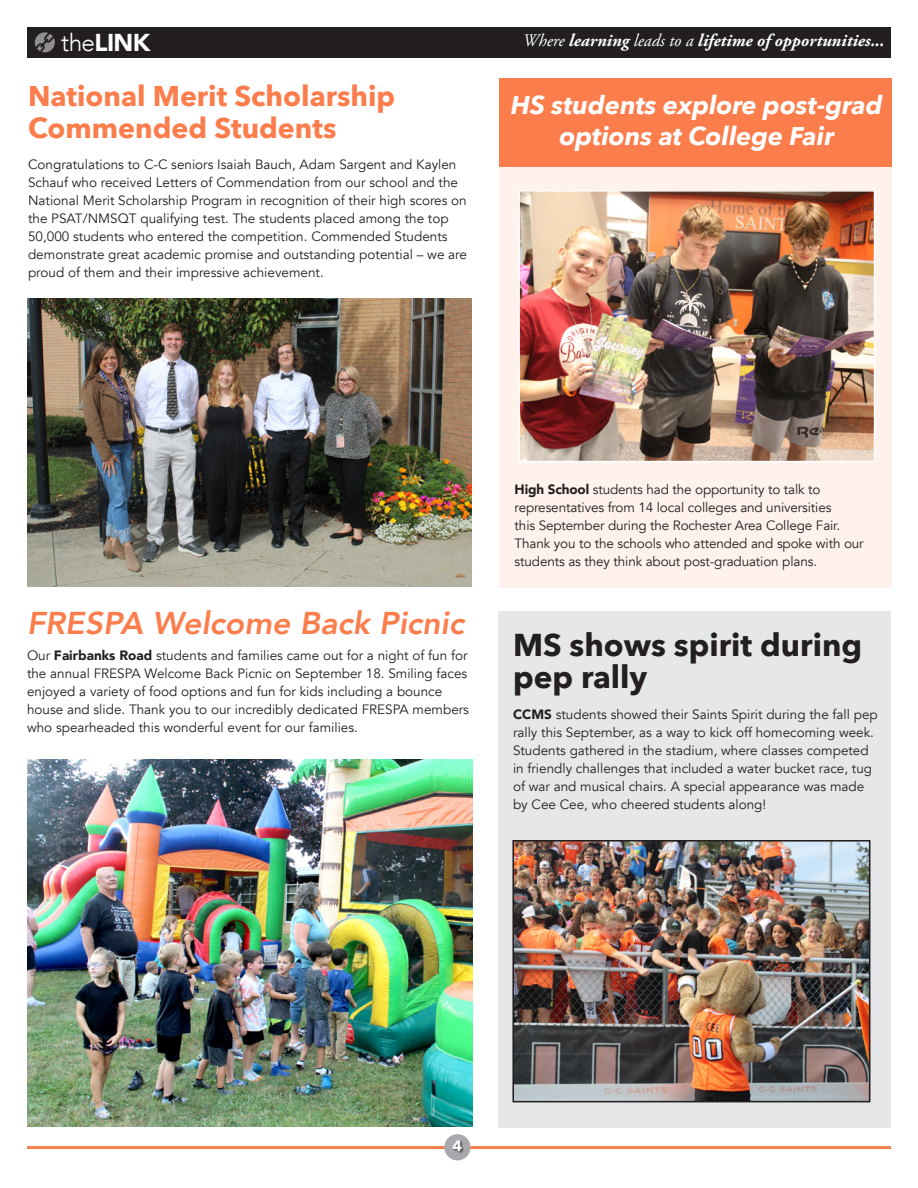
<style>
.page{position:relative;width:918px;height:1188px;background:#fff}
.page>*{position:absolute;margin:0;border:0;box-sizing:border-box;transform-origin:0 0}
.headline{font:700 31.5px/31.5px "Avenir Next";color:#231f20}
.headline-2{font:italic 800 31.5px "Avenir";color:#fb7d4c}
.headline-3{font:700 28.5px/31.5px "Avenir Next";color:#fb7d4c}
.headline-4{font:italic 700 25.5px/30.6px "Avenir Next";color:#fff;text-align:center}
.t1{font:900 24.3px "Avenir";color:#fff}
.t2{font:italic 700 17.7px "Adobe Garamond Pro";color:#fff}
.t3{font:700 15px "Avenir Next";color:#fff}
.text{font:13.5px/18px "Avenir";color:#231f20}
.s1{font-weight:300}
.s2{font-weight:400}
.s3{font-weight:900}
</style>
<div class="page">
<div style="left:499px;top:81px;width:393px;height:507px;background:#fff1ec"></div>
<img style="left:521px;top:193px;width:351px;height:266px">
<div style="left:518px;top:190px;width:357px;height:272px;border:2px solid #fff"></div>
<img style="left:28px;top:760px;width:444px;height:367px">
<div style="left:500px;top:78px;width:392px;height:88px;background:#fb7d4c"></div>
<div style="left:499px;top:611px;width:392px;height:517px;background:#e6e7e9"></div>
<img style="left:515px;top:843px;width:352px;height:256px">
<div style="left:512px;top:840px;width:358px;height:262px;border:2px solid #231f20"></div>
<img style="left:27px;top:298px;width:444px;height:289px">
<hr style="left:27px;top:1146px;width:864px;height:3px;background:#fb7d4c">
<div style="left:444px;top:1134px;width:27px;height:26px;background:#a8a9ad;border-radius:50%"></div>
<div style="left:452px;top:1140px;width:13px;height:14px;background:#231f20;opacity:.75"></div>
<div style="left:27px;top:27px;width:864px;height:30px;background:#231f20"></div>
<svg style="left:35px;top:32px;width:20px;height:20px"></svg>
<h3 class="t1" style="left:61px;top:21px;width:91px"><span class="s1">the</span>LINK</h3>
<h3 class="t2" style="left:523px;top:31px;width:363px"><span class="s2">Where</span> learning <span class="s2">leads to a</span> lifetime of opportunities...</h3>
<p class="headline-3" style="left:28px;top:80px;width:369px">National Merit Scholarship<br>Commended Students</p>
<p class="text" style="left:28px;top:156px;width:440px">Congratulations to C-C seniors Isaiah Bauch, Adam Sargent and Kaylen Schauf who received Letters of Commendation from our school and the National Merit Scholarship Program in recognition of their high scores on the PSAT/NMSQT qualifying test. The students placed among the top 50,000 students who entered the competition. Commended Students demonstrate great academic promise and outstanding potential – we are proud of them and their impressive achievement.</p>
<p class="headline-4" style="left:511px;top:89px;width:373px">HS students explore post-grad options at College Fair</p>
<p class="headline-2" style="left:27px;top:605px;width:439px">FRESPA Welcome Back Picnic</p>
<p class="text" style="left:27px;top:647px;width:444px">Our <span class="s3">Fairbanks Road</span> students and families came out for a night of fun for the annual FRESPA Welcome Back Picnic on September 18. Smiling faces enjoyed a variety of food options and fun for kids including a bounce house and slide. Thank you to our incredibly dedicated FRESPA members who spearheaded this wonderful event for our families.</p>
<p class="text" style="left:515px;top:480px;width:351px"><span class="s3">High School</span> students had the opportunity to talk to representatives from 14 local colleges and universities<br>this September during the Rochester Area College Fair.<br>Thank you to the schools who attended and spoke with our students as they think about post-graduation plans.</p>
<p class="headline" style="left:513px;top:629px;width:351px">MS shows spirit during pep rally</p>
<p class="text" style="left:513px;top:706px;width:366px"><span class="s3">CCMS</span> students showed their Saints Spirit during the fall pep rally this September, as a way to kick off homecoming week.<br>Students gathered in the stadium, where classes competed in friendly challenges that included a water bucket race, tug of war and musical chairs. A special appearance was made by Cee Cee, who cheered students along!</p>
<p class="t3" style="left:453px;top:1133px;width:11px">4</p>
</div>
